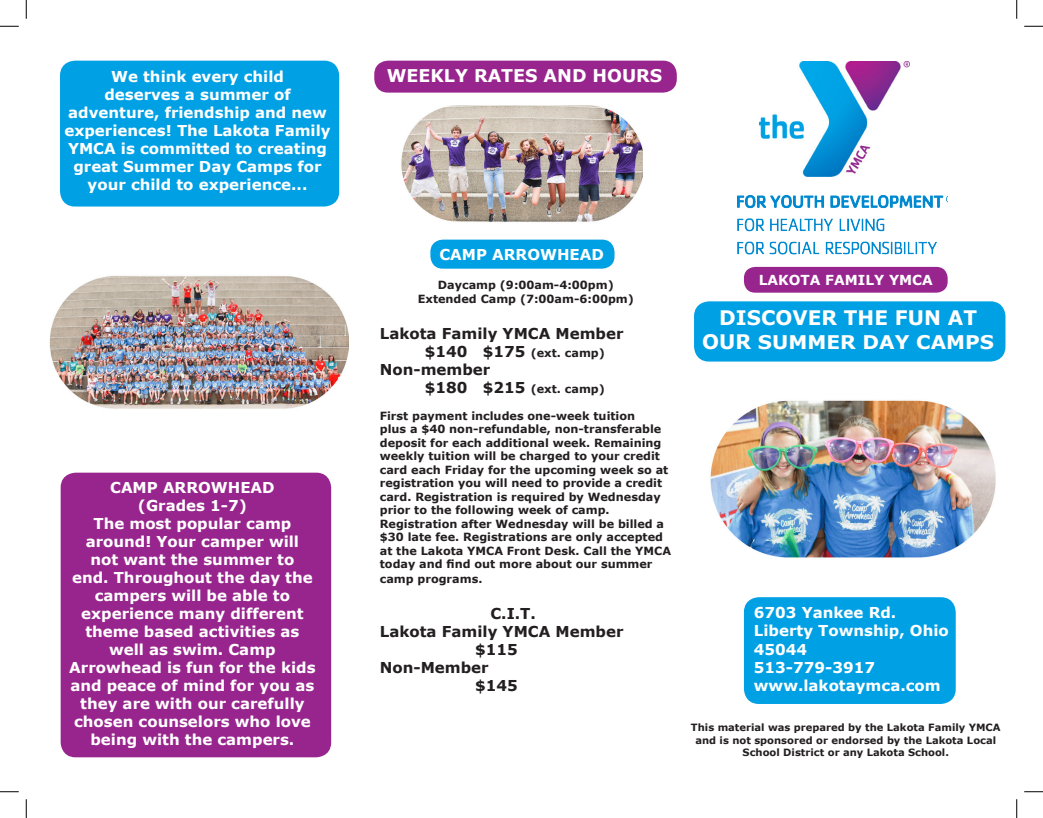
<style>
.page{position:relative;width:1043px;height:818px;background:#fff}
.page>*{position:absolute;margin:0;border:0;box-sizing:border-box;transform-origin:0 0}
.t1{font:700 20px "Verdana";color:#fff}
.t2{font:700 18.75px "Verdana";color:#fff;scale:1.06 1}
.t3{font:700 17.5px "Verdana";color:#fff}
.t4{font:700 15px/18px "Verdana";color:#fff;text-align:center}
.t5{font:700 15px/18px "Verdana";color:#231f20}
.t6{font:700 13.75px "Verdana";color:#fff}
.t7{font:700 11.25px/13.5px "Verdana";color:#231f20}
.t8{font:700 10px/12px "Verdana";color:#231f20;text-align:center}
.s1{font-size:15px}
.s2{font-size:20px}
</style>
<div class="page">
<img style="left:759px;top:62px;width:150px;height:115px">
<img style="left:737px;top:196px;width:210px;height:58px">
<div style="left:694px;top:301px;width:311px;height:60px;background:#00a0e4;border-radius:15px"></div>
<div style="left:744px;top:597px;width:211px;height:107px;background:#00a0e4;border-radius:15px"></div>
<div style="left:744px;top:267px;width:203px;height:26px;background:#98258d;border-radius:11px"></div>
<div style="left:60px;top:61px;width:279px;height:145px;background:#00a0e4;border-radius:15px"></div>
<div style="left:61px;top:472px;width:270px;height:285px;background:#98258d;border-radius:15px"></div>
<div style="left:430px;top:239px;width:184px;height:30px;background:#00a0e4;border-radius:13px"></div>
<div style="left:374px;top:61px;width:302px;height:32px;background:#98258d;border-radius:14px"></div>
<img style="left:49px;top:276px;width:299px;height:133px">
<img style="left:710px;top:400px;width:286px;height:158px">
<img style="left:401px;top:105px;width:241px;height:117px">
<svg style="left:0;top:25px;width:19px;height:2px"></svg>
<svg style="left:1024px;top:25px;width:18px;height:2px"></svg>
<svg style="left:0;top:791px;width:19px;height:1px"></svg>
<svg style="left:1024px;top:791px;width:18px;height:1px"></svg>
<svg style="left:25px;top:0;width:2px;height:19px"></svg>
<svg style="left:25px;top:799px;width:2px;height:19px"></svg>
<svg style="left:1016px;top:0;width:1px;height:19px"></svg>
<svg style="left:1016px;top:799px;width:1px;height:19px"></svg>
<p class="t4" style="left:111px;top:68px;width:174px">We think every child</p>
<p class="t4" style="left:104px;top:86px;width:188px">deserves a summer of</p>
<p class="t4" style="left:64px;top:104px;width:268px">adventure, friendship and new experiences! The Lakota Family<br>YMCA is committed to creating great Summer Day Camps for your child to experience...</p>
<p class="t4" style="left:110px;top:479px;width:166px">CAMP ARROWHEAD</p>
<p class="t4" style="left:138px;top:497px;width:110px">(Grades 1-7)</p>
<p class="t4" style="left:72px;top:515px;width:242px">The most popular camp around! Your camper will not want the summer to end. Throughout the day the campers will be able to</p>
<p class="t4" style="left:81px;top:605px;width:224px">experience many different theme based activities as well as swim. Camp</p>
<p class="t4" style="left:69px;top:659px;width:248px">Arrowhead is fun for the kids and peace of mind for you as they are with our carefully chosen counselors who love being with the campers.</p>
<p class="t3" style="left:387px;top:64px;width:277px">WEEKLY RATES AND HOURS</p>
<p class="t4" style="left:439px;top:246px;width:166px">CAMP ARROWHEAD</p>
<p class="t7" style="left:438px;top:278px;width:177px">Daycamp (9:00am-4:00pm)</p>
<p class="t7" style="left:418px;top:292px;width:217px">Extended Camp (7:00am-6:00pm)</p>
<p class="t5" style="left:380px;top:324px;width:245px">Lakota Family YMCA Member</p>
<p class="t7" style="left:425px;top:346px;width:181px"><span class="s1">$140 $175</span> (ext. camp)</p>
<p class="t5" style="left:380px;top:360px;width:112px">Non-member</p>
<p class="t7" style="left:425px;top:382px;width:181px"><span class="s1">$180 $215</span> (ext. camp)</p>
<p class="t7" style="left:380px;top:409px;width:290px">First payment includes one-week tuition<br>plus a $40 non-refundable, non-transferable deposit for each additional week. Remaining weekly tuition will be charged to your credit card each Friday for the upcoming week so at registration you will need to provide a credit card. Registration is required by Wednesday prior to the following week of camp.</p>
<p class="t7" style="left:380px;top:517px;width:293px">Registration after Wednesday will be billed a $30 late fee. Registrations are only accepted at the Lakota YMCA Front Desk. Call the YMCA today and find out more about our summer</p>
<p class="t7" style="left:380px;top:572px;width:104px">camp programs.</p>
<p class="t5" style="left:490px;top:605px;width:47px">C.I.T.</p>
<p class="t5" style="left:475px;top:623px;width:150px;text-indent:-95px">Lakota Family YMCA Member $115</p>
<p class="t5" style="left:475px;top:659px;width:44px;text-indent:-95px">Non-Member $145</p>
<p class="t6" style="left:758px;top:271px;width:176px">LAKOTA FAMILY YMCA</p>
<p class="t1" style="left:719px;top:304px;width:259px">DISCOVER THE FUN AT</p>
<p class="t2" style="left:702px;top:329px;width:277px"><span class="s2">OUR</span> SUMMER DAY CAMPS</p>
<p class="t4" style="left:754px;top:604px;width:144px">6703 Yankee Rd.</p>
<p class="t4" style="left:754px;top:622px;width:196px;text-align:left">Liberty Township, Ohio<br>45044</p>
<p class="t4" style="left:754px;top:658px;width:123px">513-779-3917</p>
<p class="t4" style="left:754px;top:676px;width:188px">www.lakotaymca.com</p>
<p class="t8" style="left:691px;top:721px;width:311px">This material was prepared by the Lakota Family YMCA and is not sponsored or endorsed by the Lakota Local<br>School District or any Lakota School.</p>
</div>
